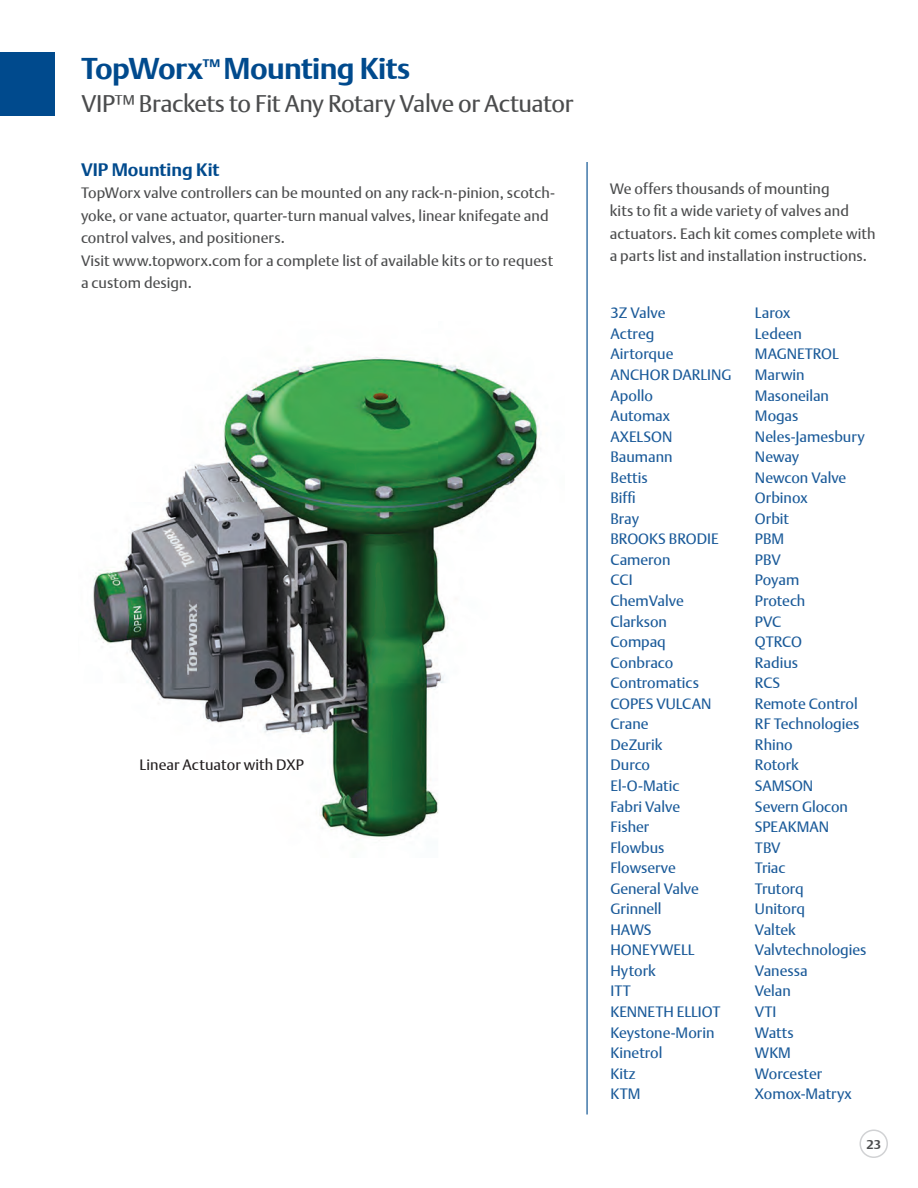
<style>
.page{position:relative;width:918px;height:1188px;background:#fff}
.page>*{position:absolute;margin:0;border:0;box-sizing:border-box;transform-origin:0 0}
.Section_Head{font:700 30px "DTL Argo T";letter-spacing:-.02em;color:#004a8d}
.Section_sub-head{font:24px "DTL Argo T";letter-spacing:-.015em;color:#4b4c4d}
.t1{font:700 18px "DTL Argo T";color:#004a8d}
.t2{font:15px "DTL Argo T";color:#1a5a99}
.t3{font:15px/22.5px "DTL Argo T";letter-spacing:.005em;color:#4b4c4d}
.t4{font:15px "DTL Argo T";letter-spacing:.005em;color:#231f20}
.t5{font:700 12.75px "DTL Argo T";color:#4b4c4d}
</style>
<div class="page">
<hr style="left:586px;top:162px;width:2px;height:952px;background:#004a8d">
<img style="left:93px;top:356px;width:445px;height:481px">
<div style="left:0;top:52px;width:55px;height:64px;background:#004a8d"></div>
<div style="left:860px;top:1130px;width:28px;height:28px;border:2px solid #d1d2d4;border-radius:50%"></div>
<p class="Section_Head" style="left:82px;top:51px;width:330px">TopWorx<sup>™</sup> Mounting Kits</p>
<p class="Section_sub-head" style="left:82px;top:90px;width:493px">VIP™ Brackets to Fit Any Rotary Valve or Actuator</p>
<p class="t1" style="left:81px;top:159px;width:140px">VIP Mounting Kit</p>
<p class="t3" style="left:81px;top:182px;width:476px">TopWorx valve controllers can be mounted on any rack-n-pinion, scotch&shy;yoke, or vane actuator, quarter-turn manual valves, linear knifegate and control valves, and positioners.<br>Visit www.topworx.com for a complete list of available kits or to request a custom design.</p>
<p class="t4" style="left:140px;top:756px;width:166px">Linear Actuator with DXP</p>
<p class="t3" style="left:610px;top:177px;width:267px">We offers thousands of mounting<br>kits to fit a wide variety of valves and actuators. Each kit comes complete with a parts list and installation instructions.</p>
<p class="t2" style="left:610px;top:304px;width:57px">3Z Valve</p>
<p class="t2" style="left:610px;top:325px;width:45px">Actreg</p>
<p class="t2" style="left:610px;top:345px;width:65px">Airtorque</p>
<p class="t2" style="left:610px;top:366px;width:123px">ANCHOR DARLING</p>
<p class="t2" style="left:610px;top:386px;width:44px">Apollo</p>
<p class="t2" style="left:610px;top:407px;width:61px">Automax</p>
<p class="t2" style="left:610px;top:427px;width:63px">AXELSON</p>
<p class="t2" style="left:610px;top:448px;width:64px">Baumann</p>
<p class="t2" style="left:610px;top:468px;width:39px">Bettis</p>
<p class="t2" style="left:610px;top:489px;width:27px">Biffi</p>
<p class="t2" style="left:610px;top:510px;width:30px">Bray</p>
<p class="t2" style="left:610px;top:530px;width:110px">BROOKS BRODIE</p>
<p class="t2" style="left:610px;top:551px;width:61px">Cameron</p>
<p class="t2" style="left:610px;top:571px;width:24px">CCI</p>
<p class="t2" style="left:610px;top:592px;width:75px">ChemValve</p>
<p class="t2" style="left:610px;top:612px;width:58px">Clarkson</p>
<p class="t2" style="left:610px;top:633px;width:57px">Compaq</p>
<p class="t2" style="left:610px;top:653px;width:64px">Conbraco</p>
<p class="t2" style="left:610px;top:674px;width:90px">Contromatics</p>
<p class="t2" style="left:610px;top:695px;width:102px">COPES VULCAN</p>
<p class="t2" style="left:610px;top:715px;width:40px">Crane</p>
<p class="t2" style="left:610px;top:736px;width:53px">DeZurik</p>
<p class="t2" style="left:610px;top:756px;width:41px">Durco</p>
<p class="t2" style="left:610px;top:777px;width:70px">El-O-Matic</p>
<p class="t2" style="left:610px;top:797px;width:71px">Fabri Valve</p>
<p class="t2" style="left:610px;top:818px;width:40px">Fisher</p>
<p class="t2" style="left:610px;top:838px;width:55px">Flowbus</p>
<p class="t2" style="left:610px;top:859px;width:67px">Flowserve</p>
<p class="t2" style="left:610px;top:879px;width:90px">General Valve</p>
<p class="t2" style="left:610px;top:900px;width:53px">Grinnell</p>
<p class="t2" style="left:610px;top:921px;width:43px">HAWS</p>
<p class="t2" style="left:610px;top:941px;width:86px">HONEYWELL</p>
<p class="t2" style="left:610px;top:962px;width:47px">Hytork</p>
<p class="t2" style="left:610px;top:982px;width:22px">ITT</p>
<p class="t2" style="left:610px;top:1003px;width:111px">KENNETH ELLIOT</p>
<p class="t2" style="left:610px;top:1023px;width:106px">Keystone-Morin</p>
<p class="t2" style="left:610px;top:1044px;width:53px">Kinetrol</p>
<p class="t2" style="left:610px;top:1064px;width:26px">Kitz</p>
<p class="t2" style="left:610px;top:1085px;width:32px">KTM</p>
<p class="t2" style="left:755px;top:304px;width:37px">Larox</p>
<p class="t2" style="left:755px;top:325px;width:48px">Ledeen</p>
<p class="t2" style="left:755px;top:345px;width:86px">MAGNETROL</p>
<p class="t2" style="left:755px;top:366px;width:51px">Marwin</p>
<p class="t2" style="left:755px;top:386px;width:76px">Masoneilan</p>
<p class="t2" style="left:755px;top:407px;width:45px">Mogas</p>
<p class="t2" style="left:755px;top:427px;width:111px">Neles-Jamesbury</p>
<p class="t2" style="left:755px;top:448px;width:46px">Neway</p>
<p class="t2" style="left:755px;top:468px;width:93px">Newcon Valve</p>
<p class="t2" style="left:755px;top:489px;width:54px">Orbinox</p>
<p class="t2" style="left:755px;top:510px;width:36px">Orbit</p>
<p class="t2" style="left:755px;top:530px;width:31px">PBM</p>
<p class="t2" style="left:755px;top:551px;width:27px">PBV</p>
<p class="t2" style="left:755px;top:571px;width:46px">Poyam</p>
<p class="t2" style="left:755px;top:592px;width:52px">Protech</p>
<p class="t2" style="left:755px;top:612px;width:28px">PVC</p>
<p class="t2" style="left:755px;top:633px;width:48px">QTRCO</p>
<p class="t2" style="left:755px;top:653px;width:45px">Radius</p>
<p class="t2" style="left:755px;top:674px;width:27px">RCS</p>
<p class="t2" style="left:755px;top:695px;width:104px">Remote Control</p>
<p class="t2" style="left:755px;top:715px;width:106px">RF Technologies</p>
<p class="t2" style="left:755px;top:736px;width:39px">Rhino</p>
<p class="t2" style="left:755px;top:756px;width:45px">Rotork</p>
<p class="t2" style="left:755px;top:777px;width:60px">SAMSON</p>
<p class="t2" style="left:755px;top:797px;width:95px">Severn Glocon</p>
<p class="t2" style="left:755px;top:818px;width:76px">SPEAKMAN</p>
<p class="t2" style="left:755px;top:838px;width:27px">TBV</p>
<p class="t2" style="left:755px;top:859px;width:32px">Triac</p>
<p class="t2" style="left:755px;top:879px;width:50px">Trutorq</p>
<p class="t2" style="left:755px;top:900px;width:52px">Unitorq</p>
<p class="t2" style="left:755px;top:921px;width:42px">Valtek</p>
<p class="t2" style="left:755px;top:941px;width:113px">Valvtechnologies</p>
<p class="t2" style="left:755px;top:962px;width:54px">Vanessa</p>
<p class="t2" style="left:755px;top:982px;width:37px">Velan</p>
<p class="t2" style="left:755px;top:1003px;width:23px">VTI</p>
<p class="t2" style="left:755px;top:1023px;width:40px">Watts</p>
<p class="t2" style="left:755px;top:1044px;width:37px">WKM</p>
<p class="t2" style="left:755px;top:1064px;width:69px">Worcester</p>
<p class="t2" style="left:755px;top:1085px;width:98px">Xomox-Matryx</p>
<p class="t5" style="left:866px;top:1137px;width:16px">23</p>
</div>
